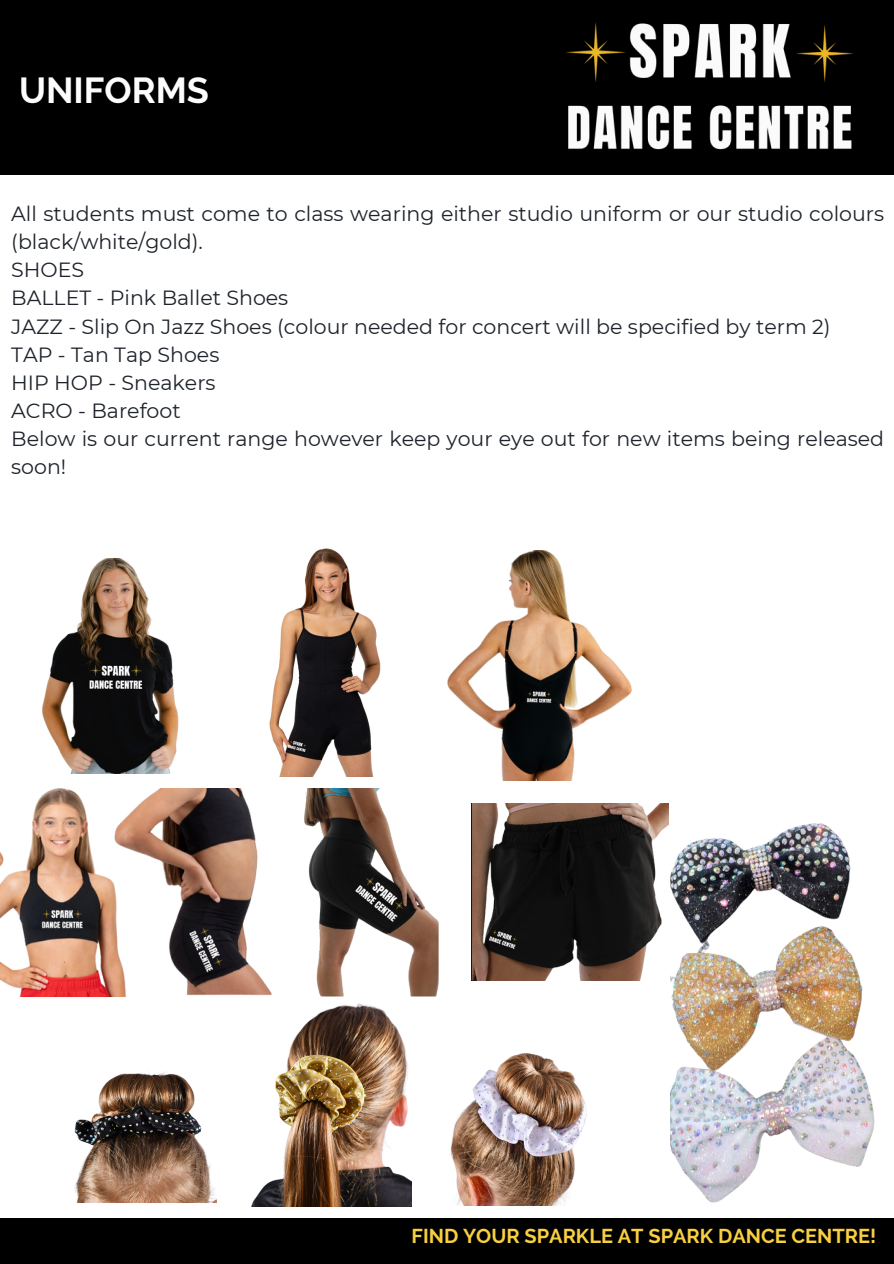
<style>
.page{position:relative;width:894px;height:1264px;background:#fff}
.page>*{position:absolute;margin:0;border:0;box-sizing:border-box;transform-origin:0 0}
.t1{font:700 36px "Raleway";color:#fcfcfc}
.t2{font:20.55px/28px "Montserrat";color:#1e232b}
.t3{font:700 19.95px "Raleway";color:#f8cf40}
</style>
<div class="page">
<div style="left:0;top:1218px;width:893px;height:45px;background:#000"></div>
<div style="left:0;top:0;width:893px;height:175px;background:#000"></div>
<img style="left:566px;top:22px;width:287px;height:128px">
<img style="left:450px;top:1053px;width:137px;height:152px">
<img style="left:252px;top:996px;width:160px;height:210px">
<img style="left:74px;top:1072px;width:143px;height:130px">
<img style="left:132px;top:788px;width:123px;height:208px">
<img style="left:255px;top:788px;width:184px;height:208px">
<img style="left:471px;top:803px;width:197px;height:177px">
<img style="left:0;top:773px;width:132px;height:223px">
<img style="left:447px;top:551px;width:185px;height:229px">
<img style="left:42px;top:558px;width:137px;height:215px">
<img style="left:269px;top:548px;width:112px;height:228px">
<img style="left:670px;top:823px;width:205px;height:380px">
<p class="t1" style="left:19px;top:69px;width:191px">UNIFORMS</p>
<p class="t2" style="left:11px;top:200px;width:874px">All students must come to class wearing either studio uniform or our studio colours (black/white/gold).</p>
<p class="t2" style="left:11px;top:256px;width:74px">SHOES</p>
<p class="t2" style="left:11px;top:284px;width:278px">BALLET - Pink Ballet Shoes</p>
<p class="t2" style="left:11px;top:312px;width:820px">JAZZ - Slip On Jazz Shoes (colour needed for concert will be specified by term 2)</p>
<p class="t2" style="left:11px;top:340px;width:209px">TAP - Tan Tap Shoes</p>
<p class="t2" style="left:11px;top:368px;width:206px">HIP HOP - Sneakers</p>
<p class="t2" style="left:11px;top:396px;width:171px">ACRO - Barefoot</p>
<p class="t2" style="left:11px;top:424px;width:874px">Below is our current range however keep your eye out for new items being released soon!</p>
<h1 class="t3" style="left:411px;top:1224px;width:466px">FIND YOUR SPARKLE AT SPARK DANCE CENTRE!</h1>
</div>
